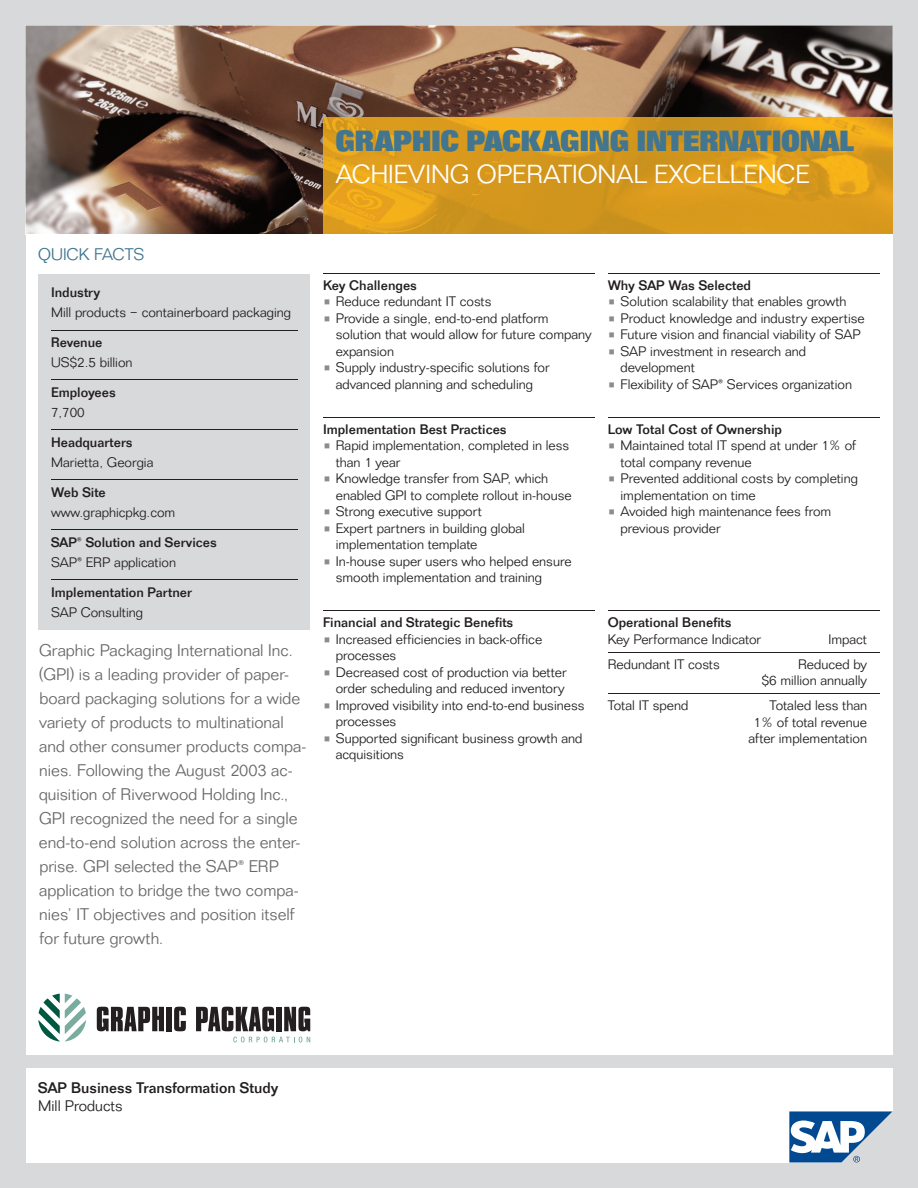
<style>
.page{position:relative;width:918px;height:1188px;background:#d8d9db}
.page>*{position:absolute;margin:0;border:0;box-sizing:border-box;transform-origin:0 0}
.t1{font:28.5px "SAP Sans 2007 Extra Bold Cond";color:#427690}
.t2{font:300 25.5px "SAP Sans 2007";color:#fff}
.t3{font:300 16.5px/24px "SAP Sans 2007";color:#69696c}
.t4{font:300 16.5px "SAP Sans 2007";color:#427690}
.t5{font:500 15px "SAP Sans 2007";color:#231f20}
.t6{font:300 15px "SAP Sans 2007";color:#231f20}
.t7{font:300 13.5px/16.5px "SAP Sans 2007";color:#231f20}
.t8{font:500 13.5px "SAP Sans 2007";color:#231f20}
.s1{color:#8a8c8f}
</style>
<div class="page">
<img style="left:26px;top:26px;width:866px;height:209px">
<div style="left:26px;top:1068px;width:866px;height:94px;background:#fff"></div>
<img style="left:323px;top:117px;width:569px;height:118px">
<svg style="left:789px;top:1086px;width:104px;height:77px"></svg>
<div style="left:26px;top:235px;width:866px;height:820px;background:#fff"></div>
<svg style="left:97px;top:1007px;width:67px;height:24px"></svg>
<div style="left:167px;top:1007px;width:5px;height:24px;background:#231f20"></div>
<svg style="left:174px;top:1007px;width:12px;height:24px"></svg>
<svg style="left:196px;top:1007px;width:78px;height:24px"></svg>
<div style="left:276px;top:1007px;width:6px;height:24px;background:#231f20"></div>
<svg style="left:284px;top:1007px;width:26px;height:24px"></svg>
<svg style="left:38px;top:994px;width:48px;height:48px"></svg>
<svg style="left:233px;top:1037px;width:77px;height:5px"></svg>
<hr style="left:323px;top:611px;width:272px;height:1px;background:#231f20">
<hr style="left:608px;top:611px;width:272px;height:1px;background:#231f20">
<hr style="left:608px;top:652px;width:272px;height:1px;background:#231f20">
<hr style="left:608px;top:694px;width:272px;height:1px;background:#231f20">
<div style="left:38px;top:274px;width:272px;height:356px;background:#d8d9db"></div>
<hr style="left:51px;top:330px;width:246px;height:1px;background:#231f20">
<hr style="left:51px;top:380px;width:246px;height:1px;background:#231f20">
<hr style="left:51px;top:430px;width:246px;height:1px;background:#231f20">
<hr style="left:51px;top:480px;width:246px;height:1px;background:#231f20">
<hr style="left:51px;top:530px;width:246px;height:1px;background:#231f20">
<hr style="left:51px;top:580px;width:246px;height:1px;background:#231f20">
<hr style="left:323px;top:273px;width:272px;height:1px;background:#231f20">
<hr style="left:608px;top:273px;width:272px;height:1px;background:#231f20">
<hr style="left:323px;top:417px;width:272px;height:1px;background:#231f20">
<hr style="left:608px;top:417px;width:272px;height:1px;background:#231f20">
<h1 class="t1" style="left:336px;top:130px;width:520px">GRAPHIC PACKAGING INTERNATIONAL</h1>
<h2 class="t2" style="left:336px;top:164px;width:475px">ACHIEVING OPERATIONAL EXCELLENCE</h2>
<p class="t4" style="left:38px;top:248px;width:108px">QUICK FACTS</p>
<p class="t8" style="left:51px;top:287px;width:51px">Industry</p>
<p class="t7" style="left:51px;top:305px;width:241px">Mill products − containerboard packaging</p>
<p class="t8" style="left:51px;top:337px;width:53px">Revenue</p>
<p class="t7" style="left:51px;top:355px;width:83px">US$2.5 billion</p>
<p class="t8" style="left:51px;top:387px;width:66px">Employees</p>
<p class="t7" style="left:51px;top:405px;width:35px">7,700</p>
<p class="t8" style="left:51px;top:437px;width:83px">Headquarters</p>
<p class="t7" style="left:51px;top:455px;width:104px">Marietta, Georgia</p>
<p class="t8" style="left:51px;top:487px;width:56px">Web Site</p>
<p class="t7" style="left:51px;top:505px;width:126px">www.graphicpkg.com</p>
<p class="t8" style="left:51px;top:537px;width:167px">SAP® Solution and Services</p>
<p class="t7" style="left:51px;top:555px;width:127px">SAP® ERP application</p>
<p class="t8" style="left:51px;top:587px;width:142px">Implementation Partner</p>
<p class="t7" style="left:51px;top:605px;width:94px">SAP Consulting</p>
<p class="t3" style="left:39px;top:640px;width:269px">Graphic Packaging International Inc. (GPI) is a leading provider of paper&shy;board packaging solutions for a wide variety of products to multinational and other consumer products compa&shy;nies. Following the August 2003 ac&shy;quisition of Riverwood Holding Inc., GPI recognized the need for a single end-to-end solution across the enter&shy;prise. GPI selected the SAP® ERP application to bridge the two compa&shy;nies’ IT objectives and position itself for future growth.</p>
<p class="t8" style="left:323px;top:280px;width:96px">Key Challenges</p>
<p class="t7" style="left:323px;top:295px;width:170px"><span class="s1">•</span> Reduce redundant IT costs</p>
<p class="t7" style="left:336px;top:311px;width:257px;text-indent:-13px"><span class="s1">•</span> Provide a single, end-to-end platform solution that would allow for future company expansion</p>
<p class="t7" style="left:323px;top:361px;width:228px;text-align:center"><span class="s1">•</span> Supply industry-specific solutions for advanced planning and scheduling</p>
<p class="t8" style="left:323px;top:423px;width:185px">Implementation Best Practices</p>
<p class="t7" style="left:336px;top:438px;width:235px;text-indent:-13px"><span class="s1">•</span> Rapid implementation, completed in less than 1 year</p>
<p class="t7" style="left:336px;top:471px;width:237px;text-indent:-13px"><span class="s1">•</span> Knowledge transfer from SAP, which enabled GPI to complete rollout in-house</p>
<p class="t7" style="left:323px;top:504px;width:160px"><span class="s1">•</span> Strong executive support</p>
<p class="t7" style="left:336px;top:521px;width:191px;text-indent:-13px"><span class="s1">•</span> Expert partners in building global implementation template</p>
<p class="t7" style="left:336px;top:554px;width:237px;text-indent:-13px"><span class="s1">•</span> In-house super users who helped ensure smooth implementation and training</p>
<p class="t8" style="left:323px;top:617px;width:192px">Financial and Strategic Benefits</p>
<p class="t7" style="left:336px;top:632px;width:208px;text-indent:-13px"><span class="s1">•</span> Increased efficiencies in back-office processes</p>
<p class="t7" style="left:323px;top:665px;width:245px;text-align:right"><span class="s1">•</span> Decreased cost of production via better order scheduling and reduced inventory</p>
<p class="t7" style="left:336px;top:698px;width:250px;text-indent:-13px"><span class="s1">•</span> Improved visibility into end-to-end business processes</p>
<p class="t7" style="left:336px;top:731px;width:248px;text-indent:-13px"><span class="s1">•</span> Supported significant business growth and acquisitions</p>
<p class="t8" style="left:608px;top:280px;width:145px">Why SAP Was Selected</p>
<p class="t7" style="left:608px;top:295px;width:240px"><span class="s1">•</span> Solution scalability that enables growth</p>
<p class="t7" style="left:608px;top:311px;width:259px"><span class="s1">•</span> Product knowledge and industry expertise</p>
<p class="t7" style="left:608px;top:328px;width:254px"><span class="s1">•</span> Future vision and financial viability of SAP</p>
<p class="t7" style="left:621px;top:344px;width:187px;text-indent:-13px"><span class="s1">•</span> SAP investment in research and development</p>
<p class="t7" style="left:608px;top:377px;width:246px"><span class="s1">•</span> Flexibility of SAP® Services organization</p>
<p class="t8" style="left:608px;top:423px;width:176px">Low Total Cost of Ownership</p>
<p class="t7" style="left:621px;top:438px;width:237px;text-indent:-13px"><span class="s1">•</span> Maintained total IT spend at under 1% of total company revenue</p>
<p class="t7" style="left:621px;top:471px;width:239px;text-indent:-13px"><span class="s1">•</span> Prevented additional costs by completing implementation on time</p>
<p class="t7" style="left:621px;top:504px;width:212px;text-indent:-13px"><span class="s1">•</span> Avoided high maintenance fees from previous provider</p>
<p class="t8" style="left:608px;top:617px;width:125px">Operational Benefits</p>
<p class="t7" style="left:608px;top:632px;width:155px">Key Performance Indicator</p>
<p class="t7" style="left:828px;top:632px;width:40px">Impact</p>
<p class="t7" style="left:608px;top:657px;width:114px">Redundant IT costs</p>
<p class="t7" style="left:762px;top:657px;width:107px;text-align:right">Reduced by<br>$6 million annually</p>
<p class="t7" style="left:608px;top:698px;width:82px">Total IT spend</p>
<p class="t7" style="left:748px;top:698px;width:120px;text-align:right">Totaled less than<br>1% of total revenue after implementation</p>
<p class="t5" style="left:38px;top:1082px;width:242px">SAP Business Transformation Study</p>
<p class="t6" style="left:38px;top:1100px;width:86px">Mill Products</p>
</div>
